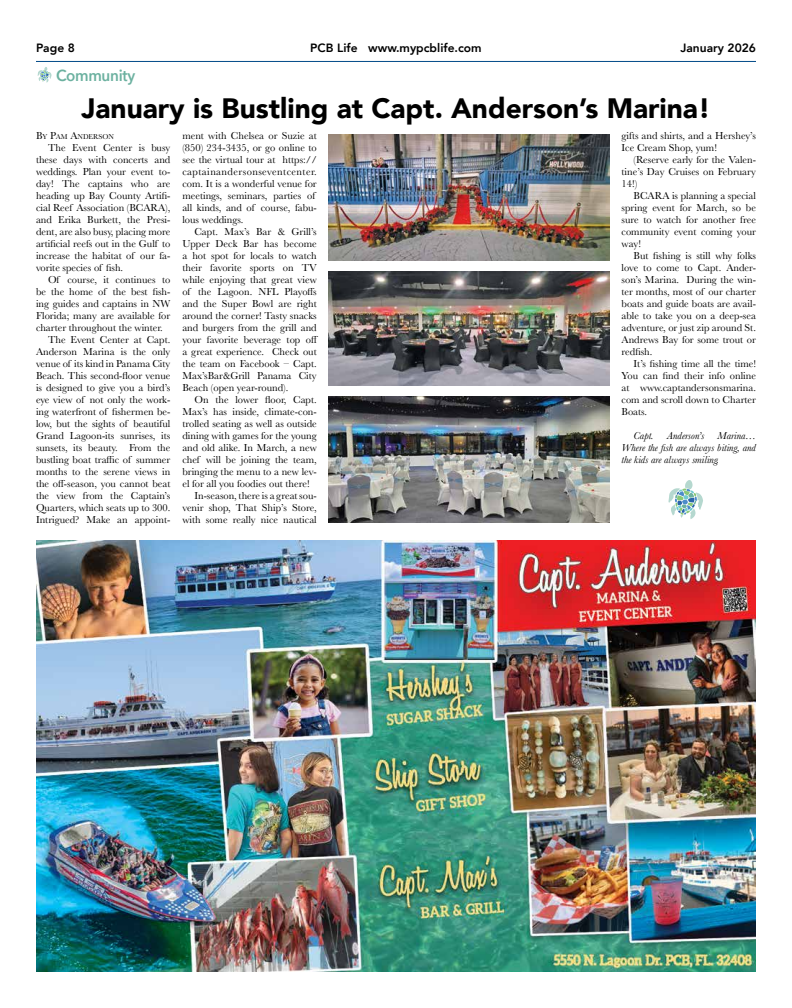
<style>
.page{position:relative;width:792px;height:1008px;background:#fff}
.page>*{position:absolute;margin:0;border:0;box-sizing:border-box;transform-origin:0 0}
.t1{font:900 28px "Avenir";color:#000}
.t2{font:600 16px "Avenir Next";letter-spacing:-.02em;color:#6cb1a0;scale:.95 1}
.t3{font:800 12px "Avenir";color:#000}
.t4{font:10.5px/12px "Baskerville";color:#000;text-align:justify}
.t5{font:italic 10.5px/12px "Baskerville";color:#000;text-align:justify}
.t6{font:7.3px "Baskerville";color:#000}
.s1{font-size:10.5px}
</style>
<div class="page">
<hr style="left:36px;top:61px;width:720px;height:1px;background:#004988">
<svg style="left:38px;top:67px;width:14px;height:16px"></svg>
<img style="left:36px;top:540px;width:720px;height:432px">
<img style="left:329px;top:271px;width:281px;height:115px">
<img style="left:329px;top:134px;width:281px;height:127px">
<img style="left:329px;top:396px;width:281px;height:127px">
<svg style="left:669px;top:480px;width:34px;height:39px"></svg>
<p class="t3" style="left:36px;top:39px;width:40px">Page 8</p>
<p class="t3" style="left:310px;top:39px;width:173px">PCB Life www.mypcblife.com</p>
<p class="t3" style="left:680px;top:39px;width:77px">January 2026</p>
<h2 class="t2" style="left:56px;top:62px;width:85px">Community</h2>
<h1 class="t1" style="left:82px;top:84px;width:630px">January is Bustling at Capt. Anderson’s Marina!</h1>
<p class="t6" style="left:36px;top:132px;width:80px"><span class="s1">B</span>Y <span class="s1">P</span>AM <span class="s1">A</span>NDERSON</p>
<p class="t4" style="left:36px;top:142px;width:136px;text-indent:12px">The Event Center is busy these days with concerts and weddings. Plan your event to&shy;day! The captains who are heading up Bay County Artifi&shy;cial Reef Association (BCARA), and Erika Burkett, the Presi&shy;dent, are also busy, placing more artificial reefs out in the Gulf to increase the habitat of our fa&shy;vorite species of fish.</p>
<p class="t4" style="left:48px;top:274px;width:124px">Of course, it continues to</p>
<p class="t4" style="left:36px;top:286px;width:136px">be the home of the best fish-</p>
<p class="t4" style="left:36px;top:298px;width:136px">ing guides and captains in NW</p>
<p class="t4" style="left:36px;top:310px;width:136px">Florida; many are available for</p>
<p class="t4" style="left:36px;top:322px;width:128px">charter throughout the winter.</p>
<p class="t4" style="left:48px;top:334px;width:124px">The Event Center at Capt.</p>
<p class="t4" style="left:36px;top:346px;width:136px">Anderson Marina is the only</p>
<p class="t4" style="left:36px;top:358px;width:136px">venue of its kind in Panama City</p>
<p class="t4" style="left:36px;top:370px;width:136px">Beach. This second-floor venue</p>
<p class="t4" style="left:36px;top:382px;width:136px">is designed to give you a bird’s</p>
<p class="t4" style="left:36px;top:394px;width:136px">eye view of not only the work-</p>
<p class="t4" style="left:36px;top:406px;width:136px">ing waterfront of fishermen be-</p>
<p class="t4" style="left:36px;top:418px;width:136px">low, but the sights of beautiful</p>
<p class="t4" style="left:36px;top:430px;width:136px">Grand Lagoon-its sunrises, its</p>
<p class="t4" style="left:36px;top:442px;width:136px">sunsets, its beauty. From the</p>
<p class="t4" style="left:36px;top:454px;width:136px">bustling boat traffic of summer</p>
<p class="t4" style="left:36px;top:466px;width:136px">months to the serene views in</p>
<p class="t4" style="left:36px;top:478px;width:136px">the off-season, you cannot beat</p>
<p class="t4" style="left:36px;top:490px;width:136px">the view from the Captain’s</p>
<p class="t4" style="left:36px;top:502px;width:136px">Quarters, which seats up to 300.</p>
<p class="t4" style="left:36px;top:514px;width:136px">Intrigued? Make an appoint-</p>
<p class="t4" style="left:182px;top:130px;width:136px;text-align:left">ment with Chelsea or Suzie at (850) 234-3435, or go online to see the virtual tour at https:// captainandersonseventcenter. com. It is a wonderful venue for meetings, seminars, parties of all kinds, and of course, fabu&shy;lous weddings.</p>
<p class="t4" style="left:182px;top:226px;width:137px;text-indent:12px">Capt. Max’s Bar &amp; Grill’s Upper Deck Bar has become a hot spot for locals to watch their favorite sports on TV while enjoying that great view of the Lagoon. NFL Playoffs and the Super Bowl are right around the corner! Tasty snacks and burgers from the grill and your favorite beverage top off a great experience. Check out the team on Facebook – Capt.<br>Max’sBar&amp;Grill Panama City Beach (open year-round).</p>
<p class="t4" style="left:194px;top:394px;width:124px">On the lower floor, Capt.</p>
<p class="t4" style="left:182px;top:406px;width:136px">Max’s has inside, climate-con-</p>
<p class="t4" style="left:182px;top:418px;width:136px">trolled seating as well as outside</p>
<p class="t4" style="left:182px;top:430px;width:136px">dining with games for the young</p>
<p class="t4" style="left:182px;top:442px;width:136px">and old alike. In March, a new</p>
<p class="t4" style="left:182px;top:454px;width:136px">chef will be joining the team,</p>
<p class="t4" style="left:182px;top:466px;width:136px">bringing the menu to a new lev-</p>
<p class="t4" style="left:182px;top:478px;width:129px">el for all you foodies out there!</p>
<p class="t4" style="left:194px;top:490px;width:124px">In-season, there is a great sou-</p>
<p class="t4" style="left:182px;top:502px;width:136px">venir shop, That Ship’s Store,</p>
<p class="t4" style="left:182px;top:514px;width:136px">with some really nice nautical</p>
<p class="t4" style="left:622px;top:130px;width:136px">gifts and shirts, and a Hershey’s<br>Ice Cream Shop, yum!</p>
<p class="t4" style="left:622px;top:154px;width:136px;text-indent:12px">(Reserve early for the Valen&shy;tine’s Day Cruises on February 14!)</p>
<p class="t4" style="left:622px;top:190px;width:136px;text-indent:12px">BCARA is planning a special spring event for March, so be sure to watch for another free community event coming your way!</p>
<p class="t4" style="left:622px;top:250px;width:136px;text-indent:12px">But fishing is still why folks love to come to Capt. Ander&shy;son’s Marina. During the win&shy;ter months, most of our charter boats and guide boats are avail&shy;able to take you on a deep-sea adventure, or just zip around St.<br>Andrews Bay for some trout or redfish.</p>
<p class="t4" style="left:622px;top:358px;width:136px;text-indent:12px">It’s fishing time all the time!<br>You can find their info online at www.captandersonsmarina. com and scroll down to Charter Boats.</p>
<p class="t5" style="left:634px;top:430px;width:22px">Capt.</p>
<p class="t5" style="left:667px;top:430px;width:39px">Anderson’s</p>
<p class="t5" style="left:622px;top:430px;width:136px;text-indent:96px">Marina… Where the fish are always biting, and the kids are always smiling.</p>
</div>
